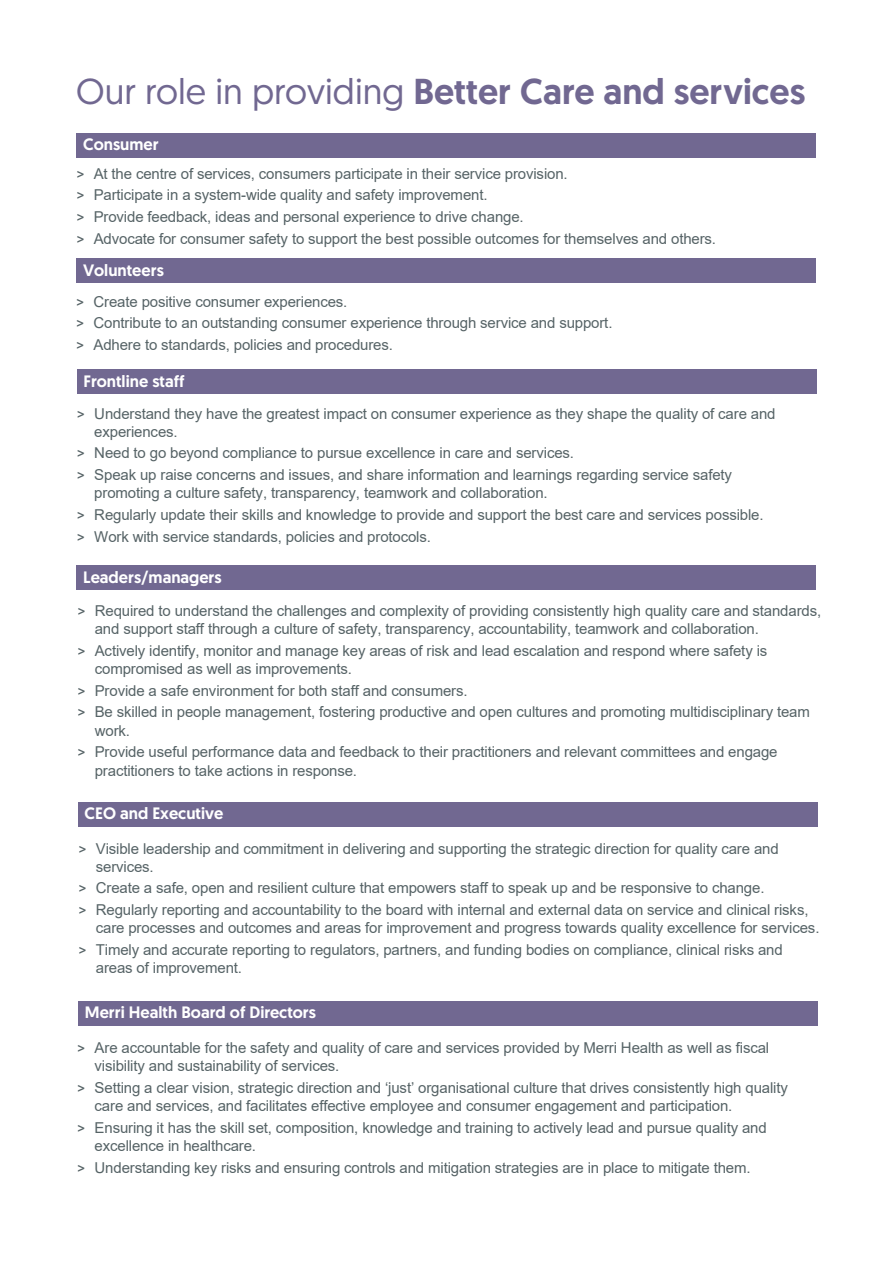
<style>
.page{position:relative;width:893px;height:1263px;background:#fff}
.page>*{position:absolute;margin:0;border:0;box-sizing:border-box;transform-origin:0 0}
.t1{font:500 36px "Geomanist";color:#716891}
.t2{font:500 16.5px "Geomanist";color:#fff}
.t3{font:15px/21.6px "Arial";letter-spacing:-.01em;color:#566366}
.s1{font-weight:400}
.s2{font-family:"Geomanist"}
</style>
<div class="page">
<div style="left:76px;top:133px;width:740px;height:24px;background:#716891"></div>
<div style="left:76px;top:259px;width:740px;height:24px;background:#716891"></div>
<div style="left:77px;top:369px;width:739px;height:25px;background:#716891"></div>
<div style="left:76px;top:566px;width:740px;height:24px;background:#716891"></div>
<div style="left:78px;top:802px;width:740px;height:25px;background:#716891"></div>
<div style="left:78px;top:1001px;width:740px;height:24px;background:#716891"></div>
<h1 class="t1" style="left:76px;top:67px;width:731px"><span class="s1">Our role in providing</span> Better Care and services</h1>
<p class="t2" style="left:83px;top:133px;width:77px">Consumer</p>
<p class="t3" style="left:77px;top:163px;width:641px"><span class="s2">&gt;</span> At the centre of services, consumers participate in their service provision.<br><span class="s2">&gt;</span> Participate in a system-wide quality and safety improvement.<br><span class="s2">&gt;</span> Provide feedback, ideas and personal experience to drive change.<br><span class="s2">&gt;</span> Advocate for consumer safety to support the best possible outcomes for themselves and others.</p>
<p class="t2" style="left:83px;top:259px;width:82px">Volunteers</p>
<p class="t3" style="left:77px;top:290px;width:537px"><span class="s2">&gt;</span> Create positive consumer experiences.<br><span class="s2">&gt;</span> Contribute to an outstanding consumer experience through service and support. <span class="s2">&gt;</span> Adhere to standards, policies and procedures.</p>
<p class="t2" style="left:83px;top:370px;width:103px">Frontline staff</p>
<p class="t3" style="left:94px;top:404px;width:683px;line-height:18.3px;text-indent:-17px"><span class="s2">&gt;</span> Understand they have the greatest impact on consumer experience as they shape the quality of care and experiences.</p>
<p class="t3" style="left:77px;top:442px;width:656px"><span class="s2">&gt;</span> Need to go beyond compliance to pursue excellence in care and services.<br><span class="s2">&gt;</span> Speak up raise concerns and issues, and share information and learnings regarding service safety</p>
<p class="t3" style="left:77px;top:482px;width:688px;text-indent:17px">promoting a culture safety, transparency, teamwork and collaboration.<br><span class="s2">&gt;</span> Regularly update their skills and knowledge to provide and support the best care and services possible. <span class="s2">&gt;</span> Work with service standards, policies and protocols.</p>
<p class="t2" style="left:83px;top:566px;width:140px">Leaders/managers</p>
<p class="t3" style="left:95px;top:601px;width:728px;line-height:18.3px;text-indent:-17px"><span class="s2">&gt;</span> Required to understand the challenges and complexity of providing consistently high quality care and standards, and support staff through a culture of safety, transparency, accountability, teamwork and collaboration.</p>
<p class="t3" style="left:95px;top:641px;width:674px;line-height:18.3px;text-indent:-17px"><span class="s2">&gt;</span> Actively identify, monitor and manage key areas of risk and lead escalation and respond where safety is compromised as well as improvements.</p>
<p class="t3" style="left:78px;top:680px;width:734px"><span class="s2">&gt;</span> Provide a safe environment for both staff and consumers.<br><span class="s2">&gt;</span> Be skilled in people management, fostering productive and open cultures and promoting multidisciplinary team</p>
<p class="t3" style="left:78px;top:719px;width:701px;text-indent:17px">work.<br><span class="s2">&gt;</span> Provide useful performance data and feedback to their practitioners and relevant committees and engage</p>
<p class="t3" style="left:95px;top:759px;width:264px">practitioners to take actions in response.</p>
<p class="t2" style="left:85px;top:803px;width:140px">CEO and Executive</p>
<p class="t3" style="left:96px;top:839px;width:684px;line-height:18.3px;text-indent:-17px"><span class="s2">&gt;</span> Visible leadership and commitment in delivering and supporting the strategic direction for quality care and services.</p>
<p class="t3" style="left:79px;top:877px;width:731px"><span class="s2">&gt;</span> Create a safe, open and resilient culture that empowers staff to speak up and be responsive to change.<br><span class="s2">&gt;</span> Regularly reporting and accountability to the board with internal and external data on service and clinical risks,</p>
<p class="t3" style="left:79px;top:917px;width:742px;text-indent:17px">care processes and outcomes and areas for improvement and progress towards quality excellence for services. <span class="s2">&gt;</span> Timely and accurate reporting to regulators, partners, and funding bodies on compliance, clinical risks and</p>
<p class="t3" style="left:96px;top:957px;width:148px">areas of improvement.</p>
<p class="t2" style="left:85px;top:1001px;width:233px">Merri Health Board of Directors</p>
<p class="t3" style="left:95px;top:1038px;width:676px;line-height:18.3px;text-indent:-17px"><span class="s2">&gt;</span> Are accountable for the safety and quality of care and services provided by Merri Health as well as fiscal visibility and sustainability of services.</p>
<p class="t3" style="left:95px;top:1078px;width:695px;line-height:18.3px;text-indent:-17px"><span class="s2">&gt;</span> Setting a clear vision, strategic direction and ‘just’ organisational culture that drives consistently high quality care and services, and facilitates effective employee and consumer engagement and participation.</p>
<p class="t3" style="left:95px;top:1118px;width:674px;line-height:18.3px;text-indent:-17px"><span class="s2">&gt;</span> Ensuring it has the skill set, composition, knowledge and training to actively lead and pursue quality and excellence in healthcare.</p>
<p class="t3" style="left:78px;top:1157px;width:675px"><span class="s2">&gt;</span> Understanding key risks and ensuring controls and mitigation strategies are in place to mitigate them.</p>
</div>
